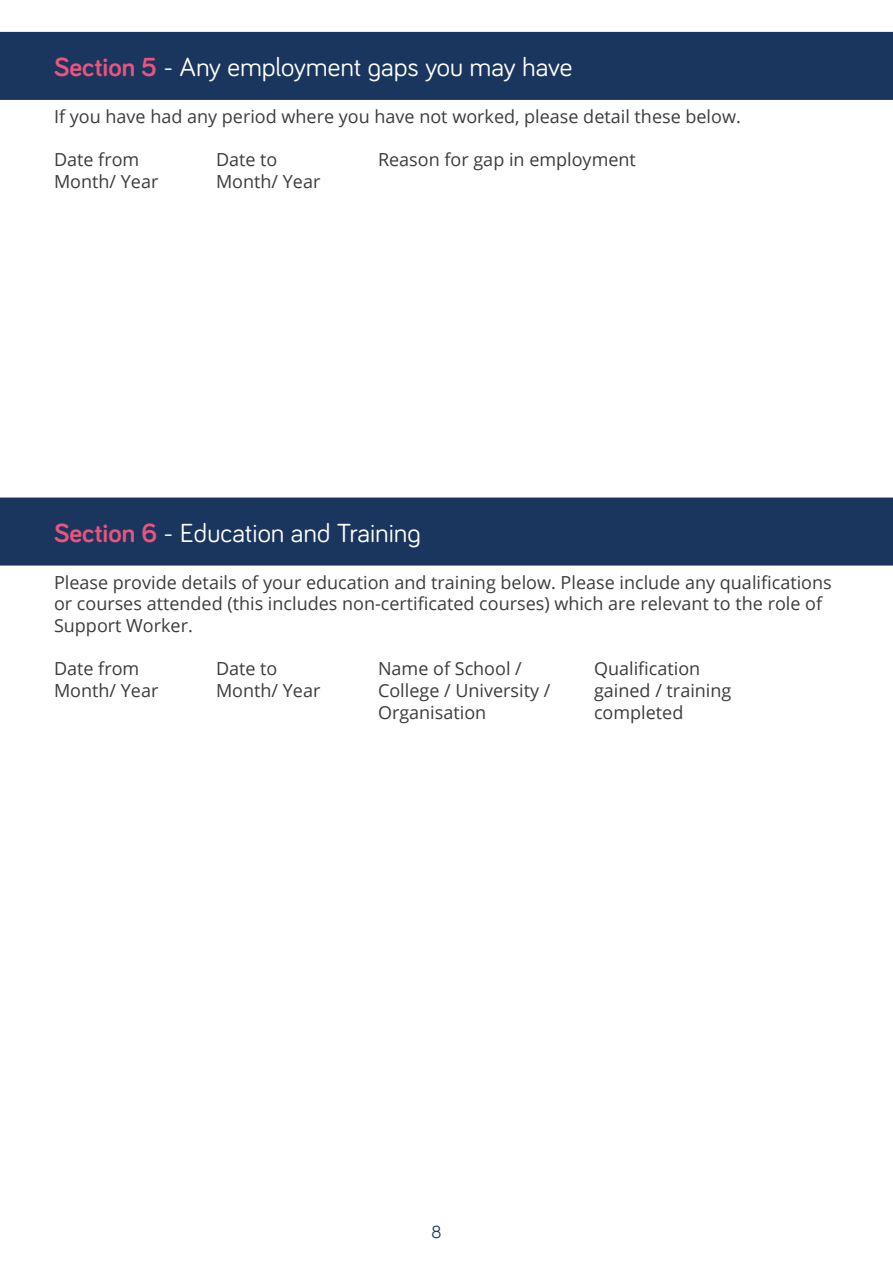
<style>
.page{position:relative;width:893px;height:1263px;background:#fff}
.page>*{position:absolute;margin:0;border:0;box-sizing:border-box;transform-origin:0 0}
.t1{font:27px "Bariol";color:#fff}
.t2{font:18px/21.6px "Open Sans";color:#3c3c3b}
.t3{font:18px "Bariol";color:#1b365e}
.s1{font-weight:700;color:#ea547e}
</style>
<div class="page">
<div style="left:1px;top:33px;width:891px;height:66px;background:#1b365e"></div>
<div style="left:0;top:32px;width:893px;height:68px;border:2px solid #1b365e"></div>
<div style="left:1px;top:498px;width:891px;height:67px;background:#1b365e"></div>
<div style="left:0;top:497px;width:893px;height:69px;border:2px solid #1b365e"></div>
<h1 class="t1" style="left:54px;top:49px;width:520px"><span class="s1">Section 5</span> - Any employment gaps you may have</h1>
<p class="t2" style="left:54px;top:105px;width:688px">If you have had any period where you have not worked, please detail these below.</p>
<p class="t2" style="left:54px;top:149px;width:87px">Date from</p>
<p class="t2" style="left:216px;top:149px;width:63px">Date to</p>
<p class="t2" style="left:378px;top:149px;width:259px">Reason for gap in employment</p>
<p class="t2" style="left:54px;top:170px;width:106px">Month/ Year</p>
<p class="t2" style="left:216px;top:170px;width:106px">Month/ Year</p>
<h1 class="t1" style="left:54px;top:514px;width:368px"><span class="s1">Section 6</span> - Education and Training</h1>
<p class="t2" style="left:54px;top:571px;width:779px">Please provide details of your education and training below. Please include any qualifications or courses attended (this includes non-certificated courses) which are relevant to the role of<br>Support Worker.</p>
<p class="t2" style="left:54px;top:657px;width:87px">Date from</p>
<p class="t2" style="left:216px;top:657px;width:63px">Date to</p>
<p class="t2" style="left:378px;top:657px;width:145px">Name of School /</p>
<p class="t2" style="left:594px;top:657px;width:108px">Qualification</p>
<p class="t2" style="left:54px;top:679px;width:106px">Month/ Year</p>
<p class="t2" style="left:216px;top:679px;width:106px">Month/ Year</p>
<p class="t2" style="left:378px;top:679px;width:174px">College / University /</p>
<p class="t2" style="left:594px;top:679px;width:139px">gained / training</p>
<p class="t2" style="left:378px;top:701px;width:110px">Organisation</p>
<p class="t2" style="left:594px;top:701px;width:91px">completed</p>
<p class="t3" style="left:432px;top:1220px;width:11px">8</p>
</div>
